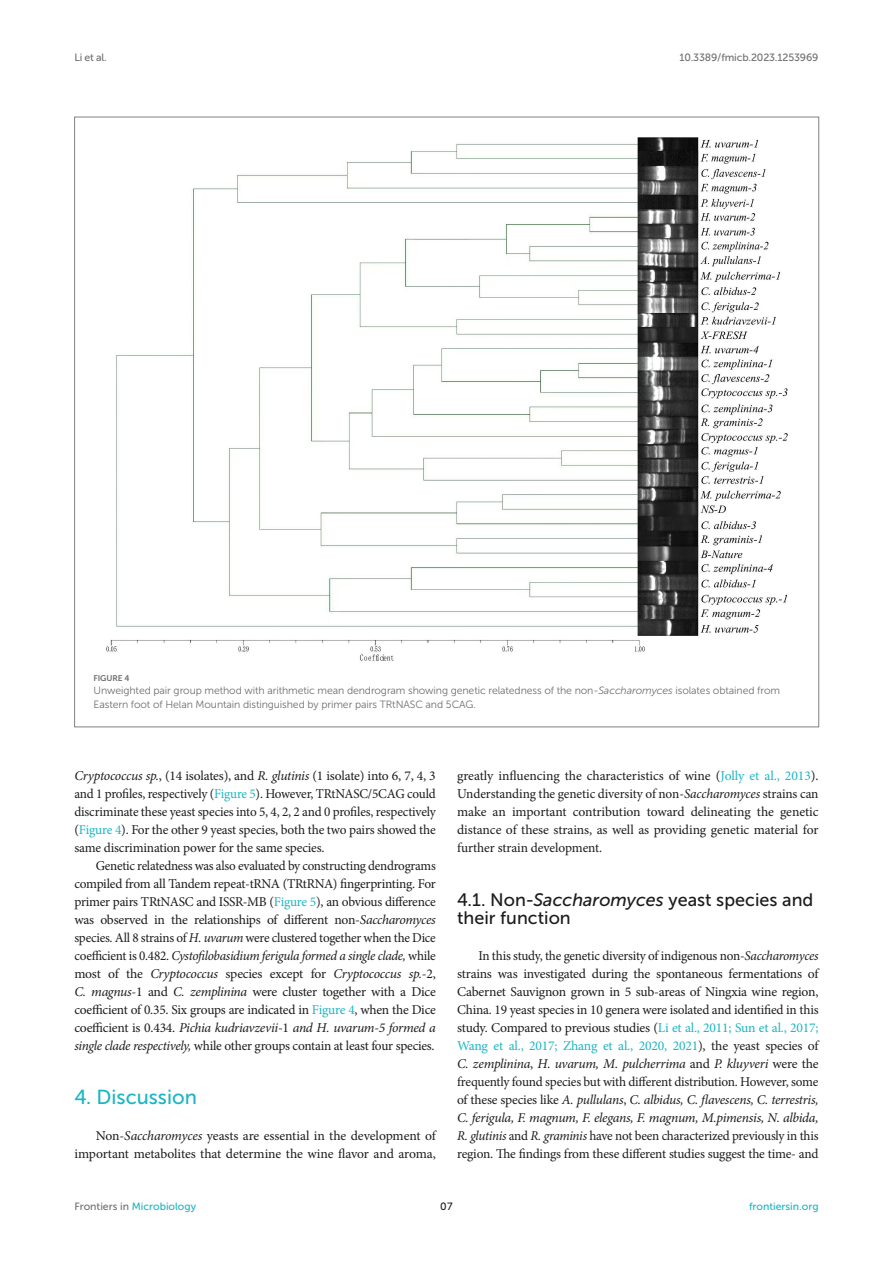
<style>
.page{position:relative;width:893px;height:1263px;background:#fff}
.page>*{position:absolute;margin:0;border:0;box-sizing:border-box;transform-origin:0 0}
.HEAD_1{font:20.25px "Museo Sans 500";color:#1db5c3}
.HEAD_2{font:18px/18px "Museo Sans 500";color:#1b1c1b}
.TEXT_FLUSH{font:13.5px/18px "Minion Pro";letter-spacing:-.01em;color:#1b1c1b;text-align:justify}
.TEXT{font:13.5px/18px "Minion Pro";letter-spacing:-.02em;color:#1b1c1b;text-align:justify}
.FIG_LEG{font:10.5px/13.5px "Museo Sans 300";letter-spacing:-.01em;color:#706f70}
.t1{font:10.5px "Museo Sans 500";color:#1db5c3}
.t2{font:10.5px "Museo Sans 500";letter-spacing:-.015em;color:#706f70}
.t3{font:10.5px "Museo Sans 500";color:#1b1c1b}
.FIG_HD{font:8.25px "Museo Sans 700";letter-spacing:-.01em;color:#706f70}
.s1{font-style:italic}
.s2{color:#1db5c3}
.s3{color:#706f70}
</style>
<div class="page">
<img style="left:106px;top:137px;width:682px;height:524px">
<p class="t2" style="left:74px;top:51px;width:34px">Li et al.</p>
<p class="t2" style="left:679px;top:51px;width:141px">10.3389/fmicb.2023.1253969</p>
<p class="FIG_HD" style="left:94px;top:673px;width:37px">FIGURE 4</p>
<p class="FIG_LEG" style="left:94px;top:684px;width:688px">Unweighted pair group method with arithmetic mean dendrogram showing genetic relatedness of the non-<span class="s1">Saccharomyces</span> isolates obtained from<br>Eastern foot of Helan Mountain distinguished by primer pairs TRtNASC and 5CAG.</p>
<p class="TEXT_FLUSH" style="left:74px;top:767px;width:363px"><span class="s1">Cryptococcus sp.</span>, (14 isolates), and <span class="s1">R. glutinis</span> (1 isolate) into 6, 7, 4, 3 and 1 profiles, respectively (<span class="s2">Figure 5</span>). However, TRtNASC/5CAG could discriminate these yeast species into 5, 4, 2, 2 and 0 profiles, respectively (<span class="s2">Figure 4</span>). For the other 9 yeast species, both the two pairs showed the same discrimination power for the same species.</p>
<p class="TEXT" style="left:74px;top:857px;width:363px;text-indent:21px">Genetic relatedness was also evaluated by constructing dendrograms compiled from all Tandem repeat-tRNA (TRtRNA) fingerprinting. For primer pairs TRtNASC and ISSR-MB (<span class="s2">Figure 5</span>), an obvious difference was observed in the relationships of different non-<span class="s1">Saccharomyces </span>species. All 8 strains of <span class="s1">H. uvarum</span> were clustered together when the Dice coefficient is 0.482. <span class="s1">Cystofilobasidium ferigula formed a single clade,</span> while most of the <span class="s1">Cryptococcus</span> species except for <span class="s1">Cryptococcus sp.</span>-2, <span class="s1">C. magnus</span>-1 and <span class="s1">C. zemplinina</span> were cluster together with a Dice coefficient of 0.35. Six groups are indicated in <span class="s2">Figure 4</span>, when the Dice coefficient is 0.434. <span class="s1">Pichia kudriavzevii</span>-1 <span class="s1">and H. uvarum-5 formed a single clade respectively,</span> while other groups contain at least four species.</p>
<p class="HEAD_1" style="left:74px;top:1086px;width:124px">4. Discussion</p>
<p class="TEXT_FLUSH" style="left:74px;top:1127px;width:363px;text-align:right">Non-<span class="s1">Saccharomyces</span> yeasts are essential in the development of important metabolites that determine the wine flavor and aroma,</p>
<p class="TEXT_FLUSH" style="left:457px;top:767px;width:363px">greatly influencing the characteristics of wine (<span class="s2">Jolly et al., 2013</span>).<br>Understanding the genetic diversity of non-<span class="s1">Saccharomyces</span> strains can make an important contribution toward delineating the genetic distance of these strains, as well as providing genetic material for further strain development.</p>
<p class="HEAD_2" style="left:457px;top:891px;width:358px">4.1. Non<span class="s1">-Saccharomyces</span> yeast species and their function</p>
<p class="TEXT_FLUSH" style="left:457px;top:947px;width:363px;text-indent:21px">In this study, the genetic diversity of indigenous non-<span class="s1">Saccharomyces </span>strains was investigated during the spontaneous fermentations of Cabernet Sauvignon grown in 5 sub-areas of Ningxia wine region, China. 19 yeast species in 10 genera were isolated and identified in this study. Compared to previous studies (<span class="s2">Li et al., 2011; Sun et al., 2017; Wang et al., 2017; Zhang et al., 2020, 2021</span>), the yeast species of <span class="s1">C. zemplinina</span>, <span class="s1">H. uvarum, M. pulcherrima</span> and <span class="s1">P. kluyveri</span> were the frequently found species but with different distribution. However, some of these species like <span class="s1">A. pullulans</span>, <span class="s1">C. albidus, C. flavescens, C. terrestris, C. ferigula, F. magnum, F. elegans, F. magnum, M.pimensis, N. albida, R. glutinis</span> and <span class="s1">R. graminis</span> have not been characterized previously in this region. The findings from these different studies suggest the time- and</p>
<p class="t1" style="left:74px;top:1200px;width:123px"><span class="s3">Frontiers in</span> Microbiology</p>
<p class="t3" style="left:440px;top:1200px;width:14px">07</p>
<p class="t1" style="left:749px;top:1200px;width:71px">frontiersin.org</p>
</div>
